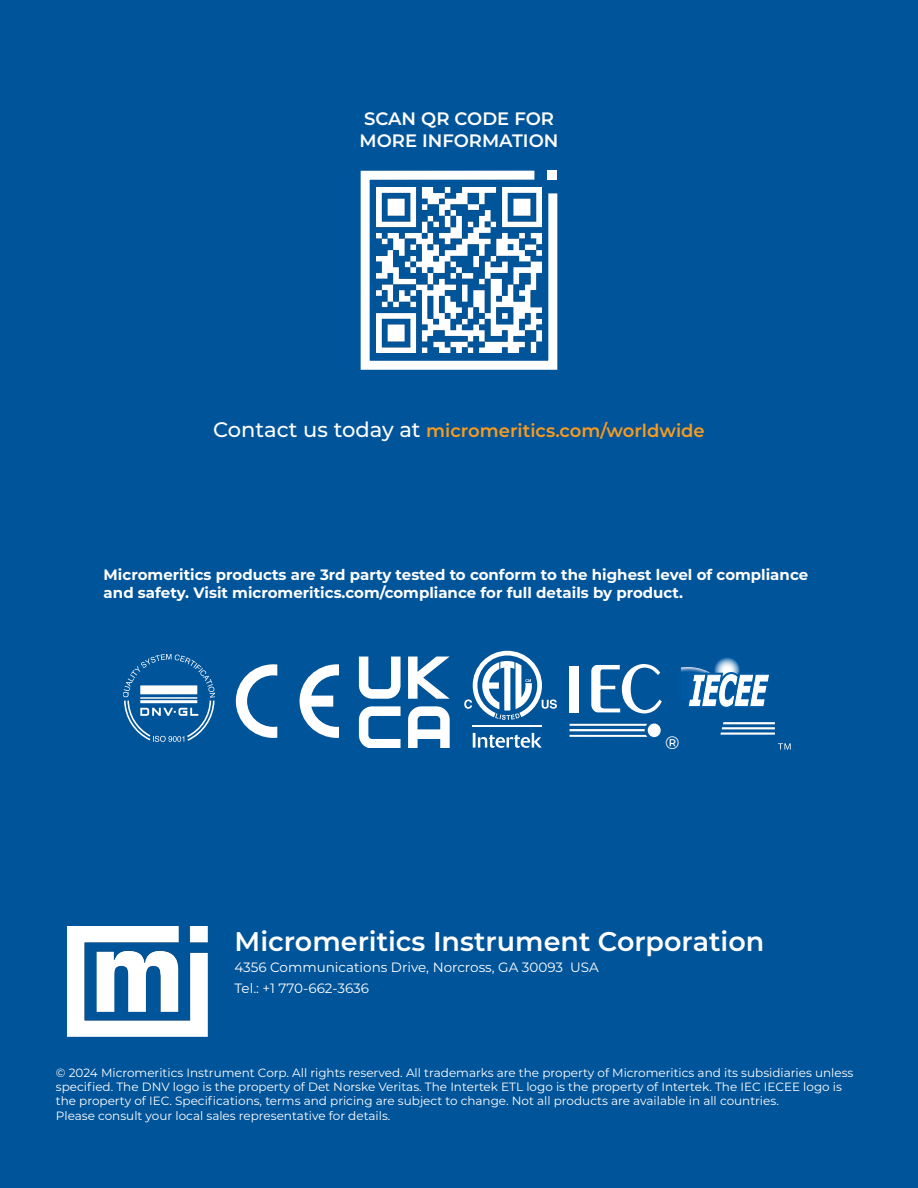
<style>
.page{position:relative;width:918px;height:1188px;background:#00549a}
.page>*{position:absolute;margin:0;border:0;box-sizing:border-box;transform-origin:0 0}
.t1{font:600 27px "Montserrat";color:#fff}
.t2{font:600 18px "Montserrat";color:#f99b1e}
.t3{font:600 18px/21.6px "Montserrat";color:#fff}
.t4{font:500 18px "Montserrat";color:#fff}
.t5{font:700 15px/18px "Montserrat";color:#fff}
.t6{font:13.5px/21px "Montserrat";color:#fff}
.t7{font:12px/14.4px "Montserrat";color:#fff}
.s1{font-weight:500;font-size:21px;color:#fff}
</style>
<div class="page">
<img style="left:67px;top:927px;width:141px;height:110px">
<svg style="left:300px;top:664px;width:39px;height:74px"></svg>
<svg style="left:236px;top:664px;width:41px;height:74px"></svg>
<svg style="left:359px;top:657px;width:42px;height:42px"></svg>
<svg style="left:408px;top:657px;width:42px;height:42px"></svg>
<svg style="left:359px;top:706px;width:42px;height:42px"></svg>
<svg style="left:408px;top:706px;width:42px;height:42px"></svg>
<svg style="left:473px;top:733px;width:69px;height:15px"></svg>
<hr style="left:473px;top:725px;width:69px;height:2px;background:#fff">
<svg style="left:464px;top:651px;width:93px;height:69px"></svg>
<div style="left:570px;top:666px;width:9px;height:47px;background:#fff"></div>
<svg style="left:591px;top:664px;width:71px;height:49px"></svg>
<div style="left:648px;top:724px;width:13px;height:13px;background:#fff;border-radius:50%"></div>
<svg style="left:570px;top:724px;width:77px;height:13px"></svg>
<svg style="left:124px;top:655px;width:91px;height:87px"></svg>
<hr style="left:140px;top:700px;width:57px;height:3px;background:#fff">
<div style="left:140px;top:685px;width:57px;height:9px;background:#fff"></div>
<hr style="left:140px;top:697px;width:57px;height:2px;background:#fff">
<svg style="left:714px;top:657px;width:26px;height:26px"></svg>
<hr style="left:722px;top:727px;width:53px;height:2px;background:#fff">
<svg style="left:723px;top:722px;width:52px;height:2px"></svg>
<hr style="left:720px;top:733px;width:55px;height:2px;background:#fff">
<svg style="left:778px;top:743px;width:13px;height:7px"></svg>
<svg style="left:681px;top:667px;width:88px;height:40px"></svg>
<svg style="left:360px;top:170px;width:198px;height:200px"></svg>
<img style="left:377px;top:188px;width:164px;height:165px">
<div style="left:547px;top:171px;width:10px;height:9px;background:#fff"></div>
<h2 class="t3" style="left:360px;top:107px;width:200px">SCAN QR CODE FOR<br>MORE INFORMATION</h2>
<h2 class="t2" style="left:213px;top:418px;width:493px"><span class="s1">Contact us today at</span> micromeritics.com/worldwide</h2>
<p class="t5" style="left:104px;top:565px;width:706px">Micromeritics products are 3rd party tested to conform to the highest level of compliance and safety. Visit micromeritics.com/compliance for full details by product.</p>
<h2 class="t4" style="left:665px;top:730px;width:16px">®</h2>
<h1 class="t1" style="left:235px;top:923px;width:531px">Micromeritics Instrument Corporation</h1>
<p class="t6" style="left:235px;top:957px;width:366px">4356 Communications Drive, Norcross, GA 30093 USA<br>Tel.: +1 770-662-3636</p>
<p class="t7" style="left:56px;top:1065px;width:799px">© 2024 Micromeritics Instrument Corp. All rights reserved. All trademarks are the property of Micromeritics and its subsidiaries unless specified. The DNV logo is the property of Det Norske Veritas. The Intertek ETL logo is the property of Intertek. The IEC IECEE logo is the property of IEC. Specifications, terms and pricing are subject to change. Not all products are available in all countries.<br>Please consult your local sales representative for details.</p>
<p class="t6" style="left:80px;top:1107px;width:15px">16</p>
</div>
